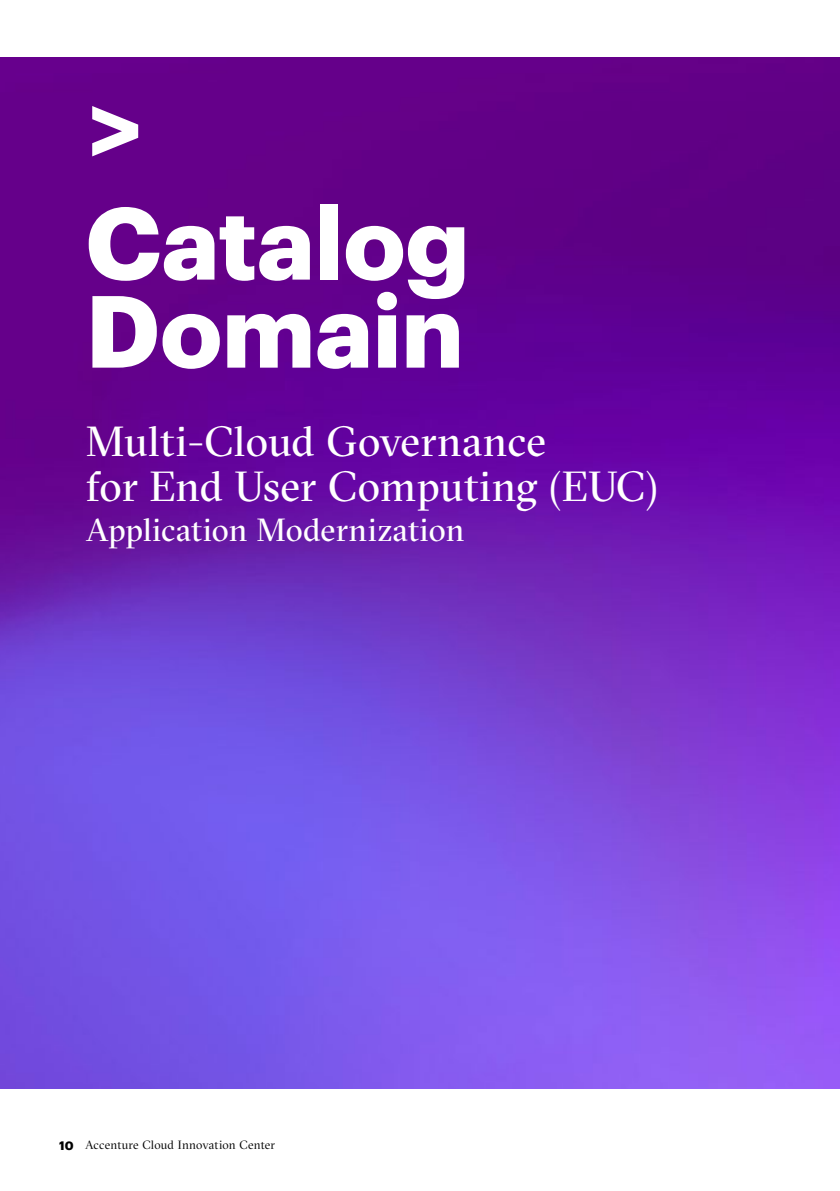
<style>
.page{position:relative;width:840px;height:1191px;background:#fff}
.page>*{position:absolute;margin:0;border:0;box-sizing:border-box;transform-origin:0 0}
.t1{font:700 100px/88px "Graphik";letter-spacing:-.01em;color:#fff}
.t2{font:42px/44px "GT Sectra Fine";letter-spacing:.005em;color:#fff}
.t3{font:32px "GT Sectra Fine";letter-spacing:.005em;color:#fff}
.t4{font:12px "GT Sectra Fine";letter-spacing:.015em;color:#000}
.s1{font-family:"Graphik";font-weight:700}
</style>
<div class="page">
<img style="left:0;top:57px;width:839px;height:1031px">
<svg style="left:92px;top:106px;width:46px;height:50px"></svg>
<h1 class="t1" style="left:85px;top:190px;width:386px">Catalog<br>Domain</h1>
<p class="t2" style="left:86px;top:420px;width:573px">Multi-Cloud Governance<br>for End User Computing (EUC)</p>
<p class="t3" style="left:86px;top:511px;width:380px">Application Modernization</p>
<p class="t4" style="left:59px;top:1137px;width:217px"><span class="s1">10</span> Accenture Cloud Innovation Center</p>
</div>
